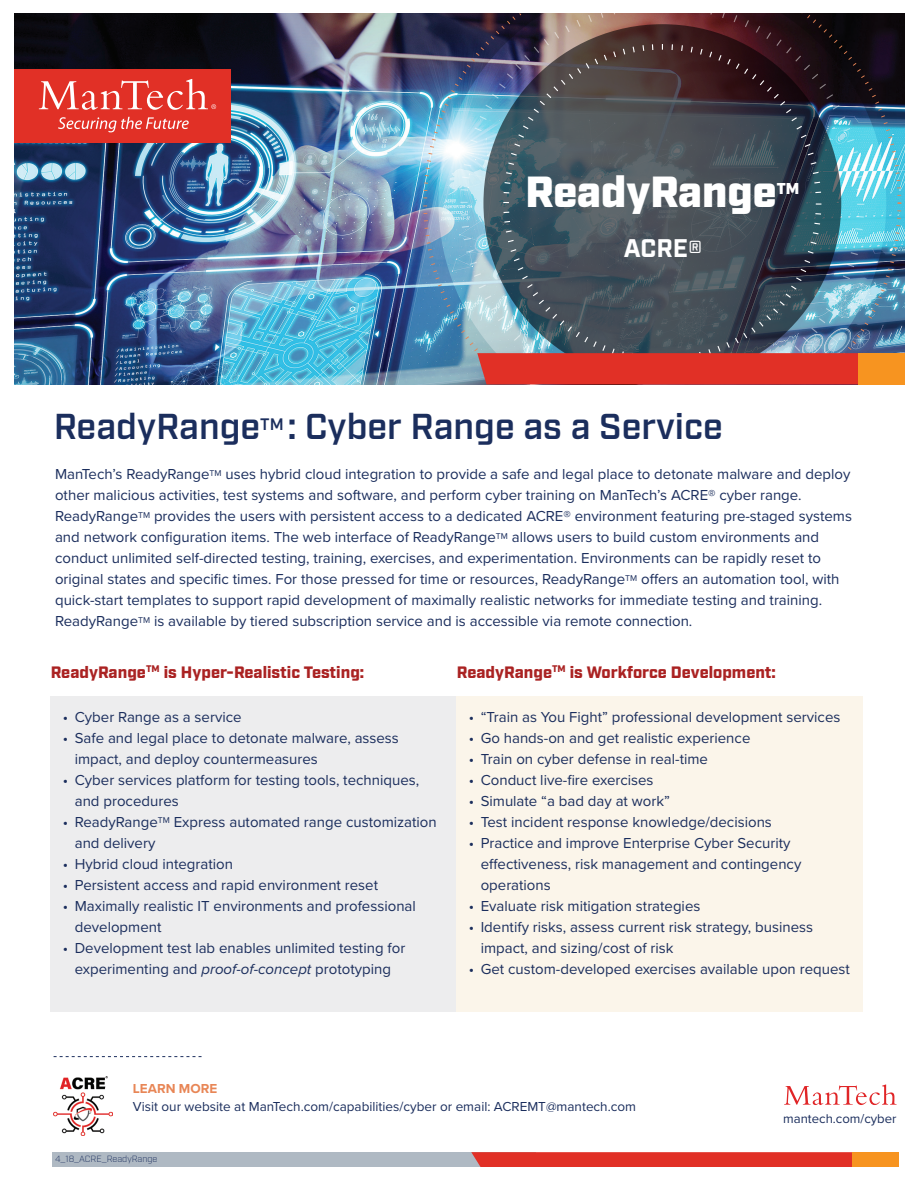
<style>
.page{position:relative;width:918px;height:1188px;background:#fff}
.page>*{position:absolute;margin:0;border:0;box-sizing:border-box;transform-origin:0 0}
.Pa0{font:900 43.5px "Industry";color:#fff}
.t1{font:600 36px "Industry";color:#1b2e5d}
.t2{font:700 25.5px "Industry";color:#fff}
.Sub_Title{font:900 16.5px "Industry";color:#a22}
.Pa0-2{font:900 15.75px "Industry";color:#fff}
.Body_Copy{font:15px/21px "Proxima Nova";color:#1b2e5d}
.t3{font:13.5px/18.6px "Proxima Nova";color:#1b2e5d}
.t4{font:13.2px "Proxima Nova";color:#1b2e5d}
.t5{font:300 9px "Industry";color:#1b2e5d}
.s1{font-size:33.3px}
.s2{font-style:italic}
.s3{font-weight:700;color:#e88656}
</style>
<div class="page">
<div style="left:50px;top:696px;width:813px;height:316px;background:#ededee"></div>
<img style="left:14px;top:14px;width:890px;height:370px">
<img style="left:423px;top:14px;width:478px;height:370px">
<div style="left:858px;top:353px;width:46px;height:31px;background:#f79420"></div>
<div style="left:14px;top:69px;width:216px;height:74px;background:#e13026"></div>
<svg style="left:58px;top:117px;width:131px;height:15px"></svg>
<svg style="left:39px;top:79px;width:177px;height:31px"></svg>
<div style="left:457px;top:696px;width:406px;height:316px;background:#fbf5ea"></div>
<div style="left:52px;top:1152px;width:484px;height:15px;background:#afb9c3"></div>
<svg style="left:471px;top:1152px;width:381px;height:15px;background:#e0342a"></svg>
<div style="left:852px;top:1152px;width:46px;height:15px;background:#f79420"></div>
<svg style="left:54px;top:1056px;width:148px;height:1px"></svg>
<svg style="left:784px;top:1085px;width:113px;height:20px"></svg>
<img style="left:54px;top:1076px;width:59px;height:60px">
<p class="Pa0" style="left:526px;top:166px;width:253px">ReadyRange</p>
<p class="Pa0-2" style="left:777px;top:179px;width:24px">TM</p>
<p class="t2" style="left:624px;top:233px;width:80px">ACRE<span class="s1">®</span></p>
<p class="t1" style="left:54px;top:405px;width:671px">ReadyRange<sup>TM</sup> : Cyber Range as a Service</p>
<p class="Body_Copy" style="left:55px;top:463px;width:798px">ManTech’s ReadyRange<sup>TM</sup> uses hybrid cloud integration to provide a safe and legal place to detonate malware and deploy other malicious activities, test systems and software, and perform cyber training on ManTech’s ACRE® cyber range.<br>ReadyRange<sup>TM</sup> provides the users with persistent access to a dedicated ACRE® environment featuring pre-staged systems and network configuration items. The web interface of ReadyRange<sup>TM</sup> allows users to build custom environments and conduct unlimited self-directed testing, training, exercises, and experimentation. Environments can be rapidly reset to original states and specific times. For those pressed for time or resources, ReadyRange<sup>TM</sup> offers an automation tool, with quick-start templates to support rapid development of maximally realistic networks for immediate testing and training.<br>ReadyRange<sup>TM</sup> is available by tiered subscription service and is accessible via remote connection.</p>
<p class="Sub_Title" style="left:51px;top:662px;width:315px">ReadyRange<sup>TM</sup> is Hyper-Realistic Testing:</p>
<p class="Body_Copy" style="left:63px;top:706px;width:180px">• Cyber Range as a service</p>
<p class="Body_Copy" style="left:75px;top:727px;width:326px;text-indent:-12px">• Safe and legal place to detonate malware, assess impact, and deploy countermeasures</p>
<p class="Body_Copy" style="left:75px;top:769px;width:346px;text-indent:-12px">• Cyber services platform for testing tools, techniques, and procedures</p>
<p class="Body_Copy" style="left:75px;top:811px;width:363px;text-indent:-12px">• ReadyRange<sup>TM</sup> Express automated range customization and delivery</p>
<p class="Body_Copy" style="left:63px;top:853px;width:172px">• Hybrid cloud integration</p>
<p class="Body_Copy" style="left:63px;top:874px;width:317px">• Persistent access and rapid environment reset</p>
<p class="Body_Copy" style="left:63px;top:895px;width:355px">• Maximally realistic IT environments and professional</p>
<p class="Body_Copy" style="left:75px;top:916px;width:88px">development</p>
<p class="Body_Copy" style="left:63px;top:937px;width:344px">• Development test lab enables unlimited testing for</p>
<p class="Body_Copy" style="left:75px;top:958px;width:318px">experimenting and <span class="s2">proof-of-concept</span> prototyping</p>
<p class="Sub_Title" style="left:457px;top:662px;width:321px">ReadyRange<sup>TM</sup> is Workforce Development:</p>
<p class="Body_Copy" style="left:469px;top:706px;width:373px">• “Train as You Fight” professional development services</p>
<p class="Body_Copy" style="left:469px;top:727px;width:283px">• Go hands-on and get realistic experience</p>
<p class="Body_Copy" style="left:469px;top:748px;width:241px">• Train on cyber defense in real-time</p>
<p class="Body_Copy" style="left:469px;top:769px;width:186px">• Conduct live-fire exercises</p>
<p class="Body_Copy" style="left:469px;top:790px;width:203px">• Simulate “a bad day at work”</p>
<p class="Body_Copy" style="left:469px;top:811px;width:305px">• Test incident response knowledge/decisions</p>
<p class="Body_Copy" style="left:469px;top:832px;width:323px">• Practice and improve Enterprise Cyber Security</p>
<p class="Body_Copy" style="left:481px;top:853px;width:322px">effectiveness, risk management and contingency operations</p>
<p class="Body_Copy" style="left:469px;top:895px;width:233px">• Evaluate risk mitigation strategies</p>
<p class="Body_Copy" style="left:469px;top:916px;width:346px">• Identify risks, assess current risk strategy, business</p>
<p class="Body_Copy" style="left:481px;top:937px;width:194px">impact, and sizing/cost of risk</p>
<p class="Body_Copy" style="left:469px;top:958px;width:383px">• Get custom-developed exercises available upon request</p>
<p class="t3" style="left:133px;top:1078px;width:505px"><span class="s3">LEARN MORE<br></span>Visit our website at ManTech.com/capabilities/cyber or email: ACREMT@mantech.com</p>
<p class="t5" style="left:55px;top:1154px;width:104px">4_18_ACRE_ReadyRange</p>
<p class="t4" style="left:783px;top:1109px;width:115px">mantech.com/cyber</p>
</div>
